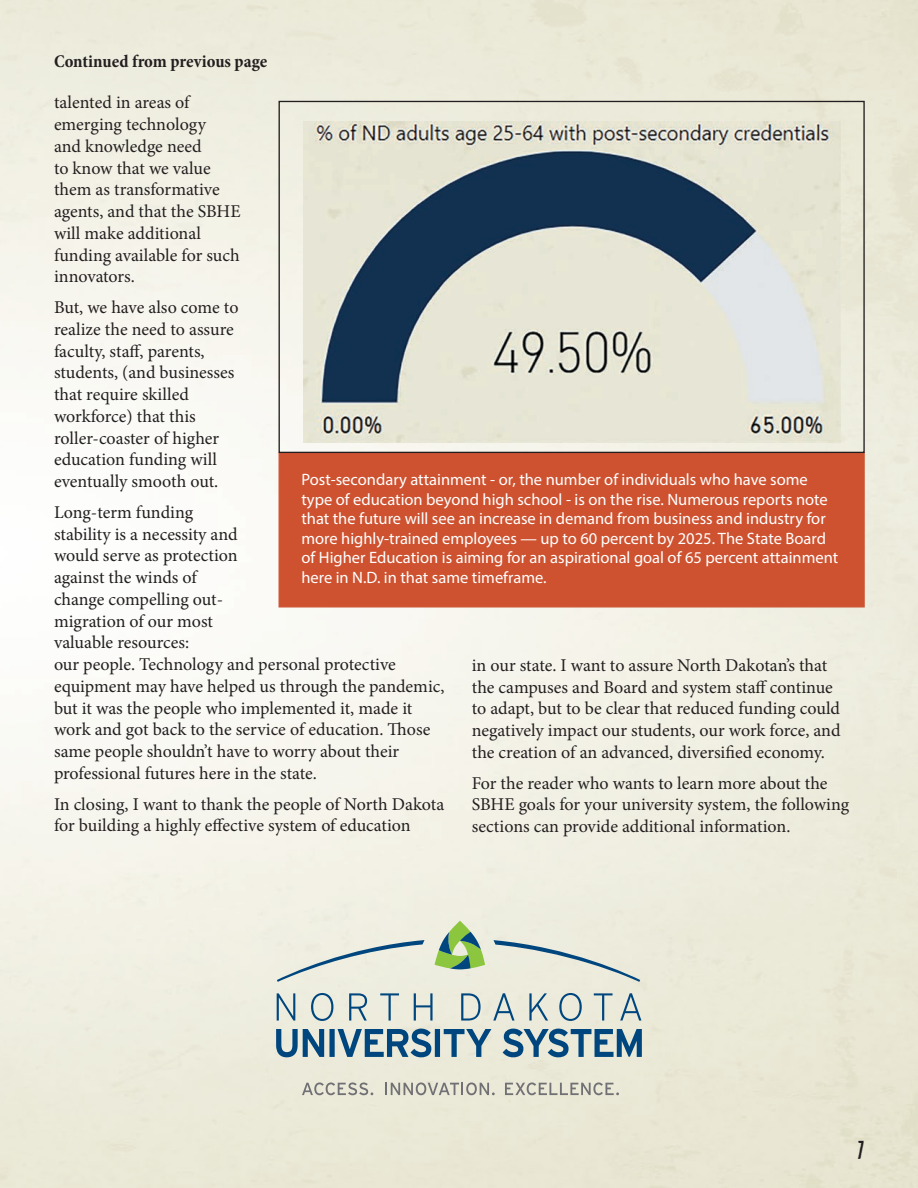
<style>
.page{position:relative;width:918px;height:1188px;background:#fff}
.page>*{position:absolute;margin:0;border:0;box-sizing:border-box;transform-origin:0 0}
.t1{font:28.5px "Roadkill";color:#231f20}
.Body_text_2019-21{font:18px/21.8px "Minion Pro";letter-spacing:-.005em;color:#231f20}
.t2{font:700 condensed 18px "Minion Pro";color:#231f20}
.captions_2019-2021{font:16.5px/19.5px "Myriad Pro";color:#fff}
</style>
<div class="page">
<svg style="left:302px;top:1082px;width:71px;height:13px"></svg>
<svg style="left:385px;top:1082px;width:110px;height:13px"></svg>
<svg style="left:505px;top:1082px;width:114px;height:13px"></svg>
<svg style="left:276px;top:1029px;width:366px;height:28px;background:#82a1b0"></svg>
<svg style="left:277px;top:993px;width:364px;height:28px;background:#c7d1cd"></svg>
<svg style="left:277px;top:921px;width:363px;height:61px;background:#d9e0d1"></svg>
<div style="left:279px;top:452px;width:586px;height:155px;background:#ce5230"></div>
<img style="left:303px;top:122px;width:537px;height:321px">
<p class="t2" style="left:54px;top:49px;width:215px">Continued from previous page</p>
<p class="Body_text_2019-21" style="left:54px;top:92px;width:188px">talented in areas of emerging technology<br>and knowledge need<br>to know that we value them as transformative agents, and that the SBHE will make additional funding available for such innovators.</p>
<p class="Body_text_2019-21" style="left:54px;top:297px;width:186px">But, we have also come to realize the need to assure faculty, staff, parents, students, (and businesses that require skilled workforce) that this roller-coaster of higher education funding will eventually smooth out.</p>
<p class="Body_text_2019-21" style="left:54px;top:501px;width:392px">Long-term funding<br>stability is a necessity and<br>would serve as protection<br>against the winds of<br>change compelling out-<br>migration of our most<br>valuable resources:<br>our people. Technology and personal protective equipment may have helped us through the pandemic, but it was the people who implemented it, made it work and got back to the service of education. Those same people shouldn’t have to worry about their professional futures here in the state.</p>
<p class="Body_text_2019-21" style="left:54px;top:793px;width:392px">In closing, I want to thank the people of North Dakota for building a highly effective system of education</p>
<p class="captions_2019-2021" style="left:301px;top:470px;width:538px">Post-secondary attainment - or, the number of individuals who have some type of education beyond high school - is on the rise. Numerous reports note that the future will see an increase in demand from business and industry for more highly-trained employees — up to 60 percent by 2025. The State Board of Higher Education is aiming for an aspirational goal of 65 percent attainment here in N.D. in that same timeframe.</p>
<p class="Body_text_2019-21" style="left:472px;top:654px;width:370px">in our state. I want to assure North Dakotan’s that the campuses and Board and system staff continue to adapt, but to be clear that reduced funding could negatively impact our students, our work force, and the creation of an advanced, diversified economy.</p>
<p class="Body_text_2019-21" style="left:472px;top:772px;width:379px">For the reader who wants to learn more about the<br>SBHE goals for your university system, the following sections can provide additional information.</p>
<p class="t1" style="left:858px;top:1134px;width:8px">7</p>
</div>
